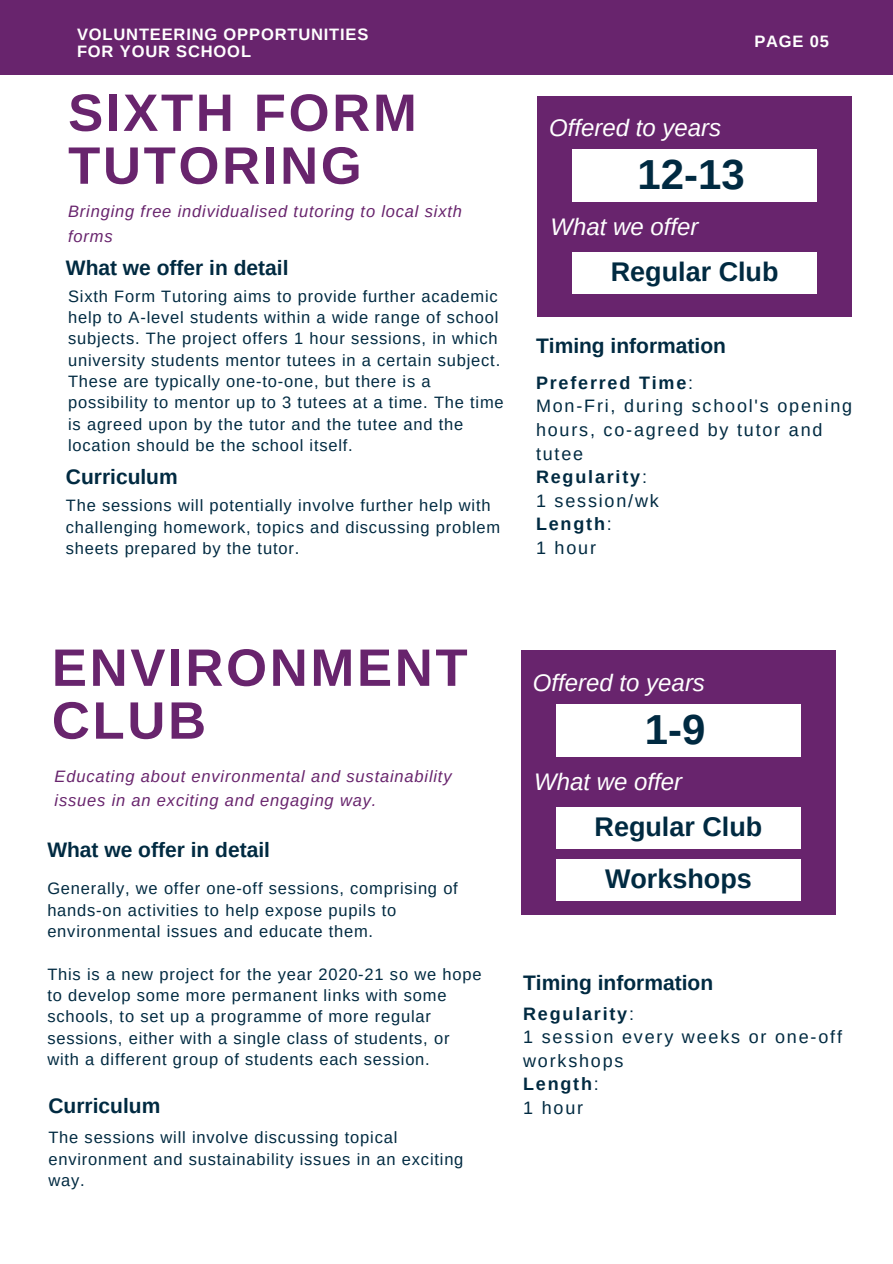
<style>
.page{position:relative;width:893px;height:1264px;background:#fff}
.page>*{position:absolute;margin:0;border:0;box-sizing:border-box;transform-origin:0 0}
.t1{font:700 52.65px/52.8px "Arimo";letter-spacing:.05em;color:#68246d}
.t2{font:700 42px "Arimo";color:#002a41}
.t3{font:700 27px "Arimo";color:#002a41}
.t4{font:italic 24px "Arimo";color:#fff}
.t5{font:700 21px "Arimo";color:#002a41}
.t6{font:18px/23.5px "Arimo";letter-spacing:.1em;color:#002a41}
.t7{font:16.5px/21.3px "Arimo";letter-spacing:.05em;color:#002a41}
.t8{font:italic 16.5px/24.6px "Arimo";letter-spacing:.05em;color:#68246d}
.t9{font:700 16.5px/16.8px "Arimo";letter-spacing:.05em;color:#fff}
.s1{font-weight:700}
</style>
<div class="page">
<div style="left:0;top:0;width:892px;height:74px;background:#68246d"></div>
<div style="left:537px;top:96px;width:314px;height:220px;background:#68246d"></div>
<div style="left:572px;top:149px;width:244px;height:53px;background:#fff"></div>
<div style="left:573px;top:252px;width:243px;height:41px;background:#fff"></div>
<div style="left:520px;top:650px;width:315px;height:265px;background:#68246d"></div>
<div style="left:556px;top:703px;width:244px;height:53px;background:#fff"></div>
<div style="left:556px;top:806px;width:244px;height:42px;background:#fff"></div>
<div style="left:556px;top:859px;width:244px;height:41px;background:#fff"></div>
<p class="t9" style="left:77px;top:25px;width:293px">VOLUNTEERING OPPORTUNITIES<br>FOR YOUR SCHOOL</p>
<p class="t9" style="left:754px;top:33px;width:76px">PAGE 05</p>
<h1 class="t1" style="left:68px;top:86px;width:350px">SIXTH FORM<br>TUTORING</h1>
<p class="t8" style="left:68px;top:199px;width:395px">Bringing free individualised tutoring to local sixth forms</p>
<h3 class="t4" style="left:549px;top:114px;width:173px">Offered to years</h3>
<h2 class="t2" style="left:637px;top:150px;width:109px">12-13</h2>
<h3 class="t4" style="left:550px;top:214px;width:149px">What we offer</h3>
<p class="t5" style="left:66px;top:255px;width:224px">What we offer in detail</p>
<h3 class="t3" style="left:610px;top:256px;width:169px">Regular Club</h3>
<p class="t7" style="left:68px;top:285px;width:437px">Sixth Form Tutoring aims to provide further academic help to A-level students within a wide range of school subjects. The project offers 1 hour sessions, in which university students mentor tutees in a certain subject.<br>These are typically one-to-one, but there is a possibility to mentor up to 3 tutees at a time. The time is agreed upon by the tutor and the tutee and the location should be the school itself.</p>
<p class="t5" style="left:66px;top:465px;width:113px">Curriculum</p>
<p class="t7" style="left:66px;top:495px;width:436px">The sessions will potentially involve further help with challenging homework, topics and discussing problem sheets prepared by the tutor.</p>
<p class="t5" style="left:536px;top:333px;width:191px">Timing information</p>
<p class="t6" style="left:536px;top:371px;width:318px"><span class="s1">Preferred Time</span>:<br>Mon-Fri, during school's opening hours, co-agreed by tutor and tutee<br><span class="s1">Regularity</span>:<br>1 session/wk<br><span class="s1">Length</span>:<br>1 hour</p>
<h1 class="t1" style="left:52px;top:641px;width:417px">ENVIRONMENT<br>CLUB</h1>
<p class="t8" style="left:55px;top:763px;width:398px">Educating about environmental and sustainability issues in an exciting and engaging way.</p>
<p class="t5" style="left:47px;top:837px;width:224px">What we offer in detail</p>
<p class="t7" style="left:47px;top:877px;width:412px">Generally, we offer one-off sessions, comprising of hands-on activities to help expose pupils to environmental issues and educate them.</p>
<p class="t7" style="left:47px;top:963px;width:435px">This is a new project for the year 2020-21 so we hope to develop some more permanent links with some schools, to set up a programme of more regular sessions, either with a single class of students, or with a different group of students each session.</p>
<p class="t5" style="left:48px;top:1093px;width:113px">Curriculum</p>
<p class="t7" style="left:48px;top:1126px;width:416px">The sessions will involve discussing topical environment and sustainability issues in an exciting way.</p>
<h3 class="t4" style="left:533px;top:669px;width:173px">Offered to years</h3>
<h2 class="t2" style="left:644px;top:705px;width:62px">1-9</h2>
<h3 class="t4" style="left:534px;top:768px;width:149px">What we offer</h3>
<h3 class="t3" style="left:594px;top:811px;width:169px">Regular Club</h3>
<h3 class="t3" style="left:605px;top:863px;width:148px">Workshops</h3>
<p class="t5" style="left:523px;top:971px;width:191px">Timing information</p>
<p class="t6" style="left:523px;top:1001px;width:320px"><span class="s1">Regularity</span>:<br>1 session every weeks or one-off workshops<br><span class="s1">Length</span>:<br>1 hour</p>
</div>
